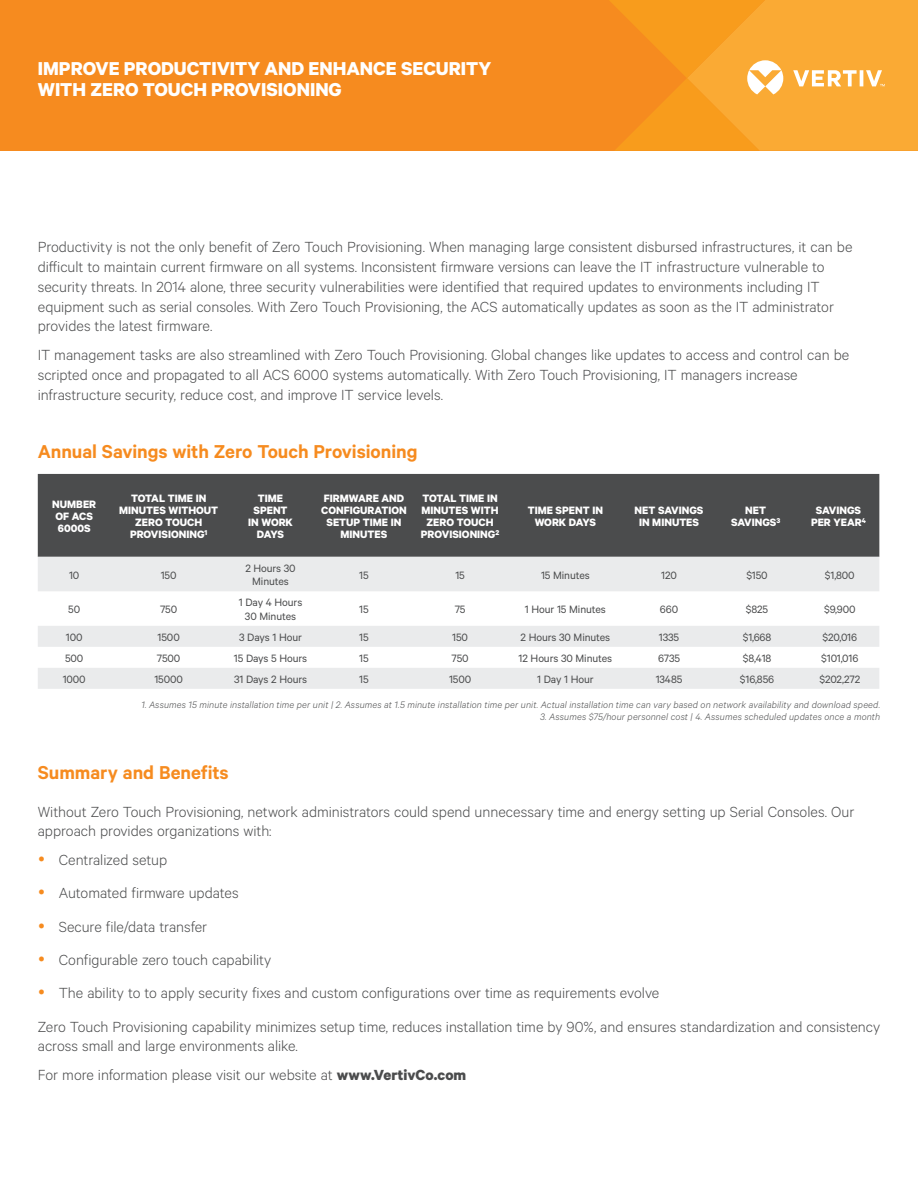
<style>
.page{position:relative;width:918px;height:1188px;background:#fff}
.page>*{position:absolute;margin:0;border:0;box-sizing:border-box;transform-origin:0 0}
.Vertiv_Header_Small{font:700 21px/21px "Calibre";color:#fff}
.Vertiv_Orange_Main_H{font:600 21px "Calibre";letter-spacing:-.005em;color:#f68b1f}
.Vertiv_Body_Text{font:300 16.5px/19.8px "Calibre";letter-spacing:-.005em;color:#4b4c4d}
.DatasheetTableBody{font:12px/13.5px "Calibre";letter-spacing:-.01em;color:#4b4c4d;text-align:center}
.DatasheetTableHeader{font:700 12px/12px "Calibre";color:#fff;text-align:center}
.Vertiv_Caption{font:italic 300 10.5px "Calibre";letter-spacing:.01em;color:#4b4c4d}
.s1{font-weight:700}
</style>
<div class="page">
<div style="left:0;top:0;width:609px;height:151px;background:#f68b1f"></div>
<div style="left:38px;top:474px;width:841px;height:83px;background:#4b4c4d"></div>
<svg style="left:38px;top:557px;width:841px;height:132px;fill:#eaebec"></svg>
<svg style="left:609px;top:0;width:309px;height:151px;background:#f9a431"></svg>
<p class="Vertiv_Header_Small" style="left:38px;top:57px;width:455px">IMPROVE PRODUCTIVITY AND ENHANCE SECURITY<br>WITH ZERO TOUCH PROVISIONING</p>
<p class="Vertiv_Body_Text" style="left:38px;top:236px;width:816px">Productivity is not the only benefit of Zero Touch Provisioning. When managing large consistent disbursed infrastructures, it can be difficult to maintain current firmware on all systems. Inconsistent firmware versions can leave the IT infrastructure vulnerable to security threats. In 2014 alone, three security vulnerabilities were identified that required updates to environments including IT equipment such as serial consoles. With Zero Touch Provisioning, the ACS automatically updates as soon as the IT administrator provides the latest firmware.</p>
<p class="Vertiv_Body_Text" style="left:38px;top:344px;width:813px">IT management tasks are also streamlined with Zero Touch Provisioning. Global changes like updates to access and control can be scripted once and propagated to all ACS 6000 systems automatically. With Zero Touch Provisioning, IT managers increase infrastructure security, reduce cost, and improve IT service levels.</p>
<p class="Vertiv_Orange_Main_H" style="left:38px;top:439px;width:381px">Annual Savings with Zero Touch Provisioning</p>
<p class="DatasheetTableHeader" style="left:52px;top:498px;width:45px;text-align:left">NUMBER<br>OF ACS<br>6000S</p>
<p class="DatasheetTableHeader" style="left:119px;top:492px;width:101px">TOTAL TIME IN<br>MINUTES WITHOUT<br>ZERO TOUCH<br>PROVISIONING<sup>1</sup></p>
<p class="DatasheetTableHeader" style="left:248px;top:492px;width:46px">TIME<br>SPENT<br>IN WORK<br>DAYS</p>
<p class="DatasheetTableHeader" style="left:321px;top:492px;width:87px">FIRMWARE AND<br>CONFIGURATION<br>SETUP TIME IN<br>MINUTES</p>
<p class="DatasheetTableHeader" style="left:421px;top:492px;width:80px">TOTAL TIME IN<br>MINUTES WITH<br>ZERO TOUCH<br>PROVISIONING<sup>2</sup></p>
<p class="DatasheetTableHeader" style="left:528px;top:504px;width:77px">TIME SPENT IN<br>WORK DAYS</p>
<p class="DatasheetTableHeader" style="left:635px;top:504px;width:70px">NET SAVINGS<br>IN MINUTES</p>
<p class="DatasheetTableHeader" style="left:731px;top:504px;width:51px">NET<br>SAVINGS<sup>3</sup></p>
<p class="DatasheetTableHeader" style="left:811px;top:504px;width:56px">SAVINGS<br>PER YEAR<sup>4</sup></p>
<p class="DatasheetTableBody" style="left:69px;top:568px;width:12px">10</p>
<p class="DatasheetTableBody" style="left:161px;top:568px;width:17px">150</p>
<p class="DatasheetTableBody" style="left:245px;top:561px;width:52px">2 Hours 30<br>Minutes</p>
<p class="DatasheetTableBody" style="left:359px;top:568px;width:11px">15</p>
<p class="DatasheetTableBody" style="left:455px;top:568px;width:11px">15</p>
<p class="DatasheetTableBody" style="left:541px;top:568px;width:50px">15 Minutes</p>
<p class="DatasheetTableBody" style="left:661px;top:568px;width:17px">120</p>
<p class="DatasheetTableBody" style="left:746px;top:568px;width:23px">$150</p>
<p class="DatasheetTableBody" style="left:825px;top:568px;width:31px">$1,800</p>
<p class="DatasheetTableBody" style="left:68px;top:602px;width:13px">50</p>
<p class="DatasheetTableBody" style="left:160px;top:602px;width:19px">750</p>
<p class="DatasheetTableBody" style="left:239px;top:595px;width:65px">1 Day 4 Hours<br>30 Minutes</p>
<p class="DatasheetTableBody" style="left:359px;top:602px;width:11px">15</p>
<p class="DatasheetTableBody" style="left:455px;top:602px;width:12px">75</p>
<p class="DatasheetTableBody" style="left:525px;top:602px;width:82px">1 Hour 15 Minutes</p>
<p class="DatasheetTableBody" style="left:660px;top:602px;width:20px">660</p>
<p class="DatasheetTableBody" style="left:746px;top:602px;width:24px">$825</p>
<p class="DatasheetTableBody" style="left:824px;top:602px;width:33px">$9,900</p>
<p class="DatasheetTableBody" style="left:66px;top:630px;width:18px">100</p>
<p class="DatasheetTableBody" style="left:158px;top:630px;width:24px">1500</p>
<p class="DatasheetTableBody" style="left:239px;top:630px;width:64px">3 Days 1 Hour</p>
<p class="DatasheetTableBody" style="left:359px;top:630px;width:11px">15</p>
<p class="DatasheetTableBody" style="left:452px;top:630px;width:17px">150</p>
<p class="DatasheetTableBody" style="left:521px;top:630px;width:91px">2 Hours 30 Minutes</p>
<p class="DatasheetTableBody" style="left:659px;top:630px;width:22px">1335</p>
<p class="DatasheetTableBody" style="left:743px;top:630px;width:30px">$1,668</p>
<p class="DatasheetTableBody" style="left:823px;top:630px;width:36px">$20,016</p>
<p class="DatasheetTableBody" style="left:65px;top:651px;width:20px">500</p>
<p class="DatasheetTableBody" style="left:157px;top:651px;width:25px">7500</p>
<p class="DatasheetTableBody" style="left:234px;top:651px;width:75px">15 Days 5 Hours</p>
<p class="DatasheetTableBody" style="left:359px;top:651px;width:11px">15</p>
<p class="DatasheetTableBody" style="left:452px;top:651px;width:19px">750</p>
<p class="DatasheetTableBody" style="left:519px;top:651px;width:95px">12 Hours 30 Minutes</p>
<p class="DatasheetTableBody" style="left:658px;top:651px;width:24px">6735</p>
<p class="DatasheetTableBody" style="left:743px;top:651px;width:30px">$8,418</p>
<p class="DatasheetTableBody" style="left:821px;top:651px;width:39px">$101,016</p>
<p class="DatasheetTableBody" style="left:63px;top:672px;width:24px">1000</p>
<p class="DatasheetTableBody" style="left:154px;top:672px;width:30px">15000</p>
<p class="DatasheetTableBody" style="left:234px;top:672px;width:75px">31 Days 2 Hours</p>
<p class="DatasheetTableBody" style="left:359px;top:672px;width:11px">15</p>
<p class="DatasheetTableBody" style="left:449px;top:672px;width:24px">1500</p>
<p class="DatasheetTableBody" style="left:537px;top:672px;width:58px">1 Day 1 Hour</p>
<p class="DatasheetTableBody" style="left:656px;top:672px;width:28px">13485</p>
<p class="DatasheetTableBody" style="left:740px;top:672px;width:36px">$16,856</p>
<p class="DatasheetTableBody" style="left:819px;top:672px;width:42px">$202,272</p>
<p class="Vertiv_Caption" style="left:141px;top:698px;width:740px">1. Assumes 15 minute installation time per unit | 2. Assumes at 1.5 minute installation time per unit. Actual installation time can vary based on network availability and download speed.</p>
<p class="Vertiv_Caption" style="left:540px;top:711px;width:342px">3. Assumes $75/hour personnel cost | 4. Assumes scheduled updates once a month</p>
<p class="Vertiv_Orange_Main_H" style="left:38px;top:760px;width:192px">Summary and Benefits</p>
<p class="Vertiv_Body_Text" style="left:38px;top:801px;width:818px">Without Zero Touch Provisioning, network administrators could spend unnecessary time and energy setting up Serial Consoles. Our approach provides organizations with:</p>
<p class="Vertiv_Body_Text" style="left:59px;top:849px;width:110px">Centralized setup</p>
<p class="Vertiv_Body_Text" style="left:59px;top:883px;width:181px">Automated firmware updates</p>
<p class="Vertiv_Body_Text" style="left:59px;top:916px;width:150px">Secure file/data transfer</p>
<p class="Vertiv_Body_Text" style="left:59px;top:949px;width:214px">Configurable zero touch capability</p>
<p class="Vertiv_Body_Text" style="left:59px;top:983px;width:602px">The ability to to apply security fixes and custom configurations over time as requirements evolve</p>
<p class="Vertiv_Body_Text" style="left:38px;top:1016px;width:844px">Zero Touch Provisioning capability minimizes setup time, reduces installation time by 90%, and ensures standardization and consistency across small and large environments alike.</p>
<p class="Vertiv_Body_Text" style="left:38px;top:1065px;width:430px">For more information please visit our website at <span class="s1">www.VertivCo.com</span></p>
</div>
